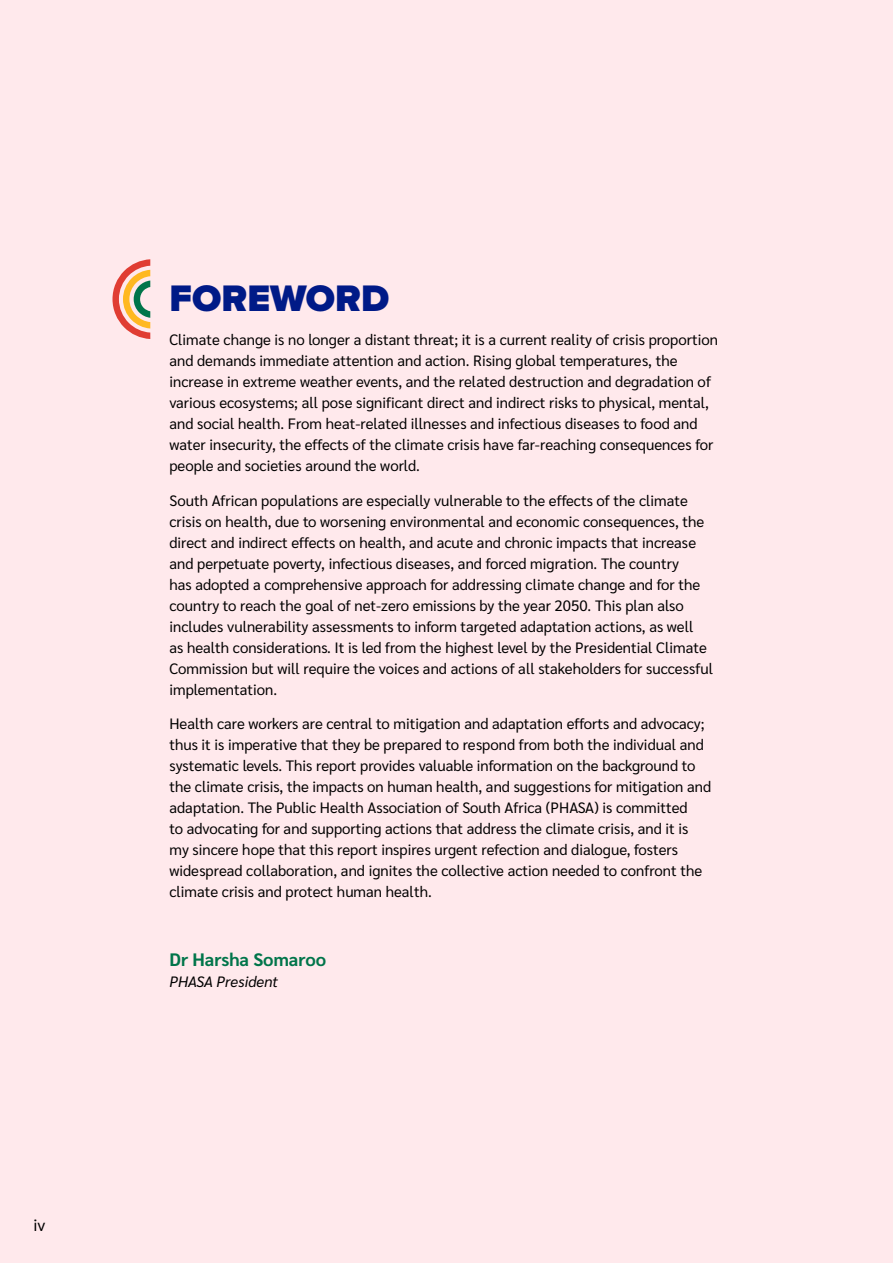
<style>
.page{position:relative;width:893px;height:1263px;background:#ffe9ec}
.page>*{position:absolute;margin:0;border:0;box-sizing:border-box;transform-origin:0 0}
.Chapter_Heading{font:900 38.25px "Proxima Nova";color:#001a87}
.Body_Text{font:700 18px "Sarabun";color:#00754a}
.t1{font:16.5px "Sarabun";color:#000}
.Body_Text-2{font:15px/21px "Sarabun";color:#000}
.Body_Text-3{font:italic 15px "Sarabun";color:#000}
</style>
<div class="page">
<svg style="left:112px;top:259px;width:38px;height:80px"></svg>
<p class="t1" style="left:34px;top:1215px;width:13px">iv</p>
<p class="Chapter_Heading" style="left:169px;top:276px;width:221px">FOREWORD</p>
<p class="Body_Text-2" style="left:169px;top:329px;width:550px">Climate change is no longer a distant threat; it is a current reality of crisis proportion and demands immediate attention and action. Rising global temperatures, the increase in extreme weather events, and the related destruction and degradation of various ecosystems; all pose significant direct and indirect risks to physical, mental, and social health. From heat-related illnesses and infectious diseases to food and water insecurity, the effects of the climate crisis have far-reaching consequences for people and societies around the world.</p>
<p class="Body_Text-2" style="left:169px;top:490px;width:545px">South African populations are especially vulnerable to the effects of the climate crisis on health, due to worsening environmental and economic consequences, the direct and indirect effects on health, and acute and chronic impacts that increase and perpetuate poverty, infectious diseases, and forced migration. The country<br>has adopted a comprehensive approach for addressing climate change and for the country to reach the goal of net-zero emissions by the year 2050. This plan also includes vulnerability assessments to inform targeted adaptation actions, as well<br>as health considerations. It is led from the highest level by the Presidential Climate Commission but will require the voices and actions of all stakeholders for successful implementation.</p>
<p class="Body_Text-2" style="left:169px;top:713px;width:543px">Health care workers are central to mitigation and adaptation efforts and advocacy; thus it is imperative that they be prepared to respond from both the individual and systematic levels. This report provides valuable information on the background to the climate crisis, the impacts on human health, and suggestions for mitigation and adaptation. The Public Health Association of South Africa (PHASA) is committed<br>to advocating for and supporting actions that address the climate crisis, and it is my sincere hope that this report inspires urgent refection and dialogue, fosters widespread collaboration, and ignites the collective action needed to confront the climate crisis and protect human health.</p>
<p class="Body_Text" style="left:169px;top:949px;width:158px">Dr Harsha Somaroo</p>
<p class="Body_Text-3" style="left:169px;top:973px;width:110px">PHASA President</p>
</div>
